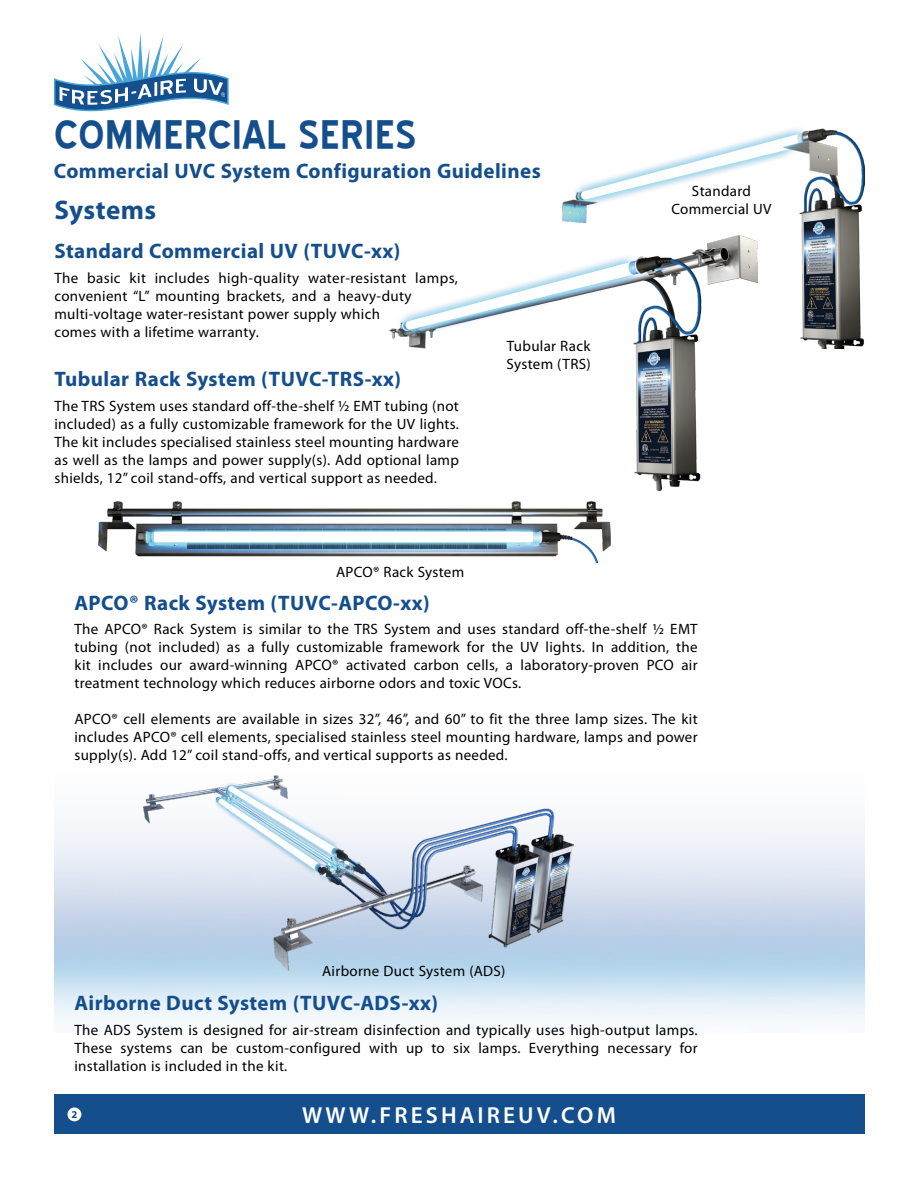
<style>
.page{position:relative;width:918px;height:1188px;background:#fff}
.page>*{position:absolute;margin:0;border:0;box-sizing:border-box;transform-origin:0 0}
.t1{font:700 49.5px "Blue Highway";letter-spacing:.01em;color:#144e8c}
.t2{font:700 27px "Myriad Pro";letter-spacing:.015em;color:#144e8c}
.t3{font:600 23.25px "Myriad Pro";letter-spacing:.135em;color:#fff}
.t4{font:700 21px "Myriad Pro";letter-spacing:.02em;color:#144e8c}
.t5{font:15px/18px "Myriad Pro";letter-spacing:.02em;color:#000;text-align:justify}
.t6{font:700 10.5px "Myriad Pro";color:#144e8c}
</style>
<div class="page">
<img style="left:144px;top:775px;width:430px;height:195px">
<img style="left:98px;top:501px;width:512px;height:62px">
<img style="left:563px;top:128px;width:302px;height:220px">
<img style="left:390px;top:235px;width:368px;height:256px">
<svg style="left:54px;top:33px;width:175px;height:78px"></svg>
<div style="left:55px;top:1095px;width:810px;height:39px;background:#144e8c"></div>
<div style="left:68px;top:1107px;width:13px;height:14px;background:#fff;border-radius:50%"></div>
<h1 class="t1" style="left:54px;top:112px;width:364px">COMMERCIAL SERIES</h1>
<h3 class="t4" style="left:54px;top:159px;width:488px">Commercial UVC System Configuration Guidelines</h3>
<h2 class="t2" style="left:55px;top:195px;width:103px">Systems</h2>
<h3 class="t4" style="left:55px;top:239px;width:347px">Standard Commercial UV (TUVC-xx)</h3>
<p class="t5" style="left:55px;top:269px;width:405px;text-align:left">The basic kit includes high-quality water-resistant lamps, convenient “L” mounting brackets, and a heavy-duty multi-voltage water-resistant power supply which<br>comes with a lifetime warranty.</p>
<h3 class="t4" style="left:55px;top:368px;width:348px">Tubular Rack System (TUVC-TRS-xx)</h3>
<p class="t5" style="left:55px;top:397px;width:406px">The TRS System uses standard off-the-shelf ½ EMT tubing (not included) as a fully customizable framework for the UV lights.<br>The kit includes specialised stainless steel mounting hardware as well as the lamps and power supply(s). Add optional lamp shields, 12” coil stand-offs, and vertical support as needed.</p>
<p class="t5" style="left:336px;top:563px;width:130px">APCO® Rack System</p>
<p class="t5" style="left:507px;top:337px;width:86px">Tubular Rack<br>System (TRS)</p>
<p class="t5" style="left:671px;top:182px;width:102px;text-align:center">Standard<br>Commercial UV</p>
<h3 class="t4" style="left:74px;top:591px;width:357px">APCO® Rack System (TUVC-APCO-xx)</h3>
<p class="t5" style="left:74px;top:621px;width:625px">The APCO® Rack System is similar to the TRS System and uses standard off-the-shelf ½ EMT tubing (not included) as a fully customizable framework for the UV lights. In addition, the kit includes our award-winning APCO® activated carbon cells, a laboratory-proven PCO air treatment technology which reduces airborne odors and toxic VOCs.</p>
<p class="t5" style="left:74px;top:711px;width:625px">APCO® cell elements are available in sizes 32”, 46”, and 60” to fit the three lamp sizes. The kit includes APCO® cell elements, specialised stainless steel mounting hardware, lamps and power supply(s). Add 12” coil stand-offs, and vertical supports as needed.</p>
<p class="t5" style="left:322px;top:962px;width:185px">Airborne Duct System (ADS)</p>
<h3 class="t4" style="left:74px;top:992px;width:365px">Airborne Duct System (TUVC-ADS-xx)</h3>
<p class="t5" style="left:74px;top:1021px;width:625px">The ADS System is designed for air-stream disinfection and typically uses high-output lamps.<br>These systems can be custom-configured with up to six lamps. Everything necessary for installation is included in the kit.</p>
<p class="t6" style="left:72px;top:1109px;width:7px">2</p>
<h3 class="t3" style="left:302px;top:1102px;width:315px">WWW.FRESHAIREUV.COM</h3>
</div>
